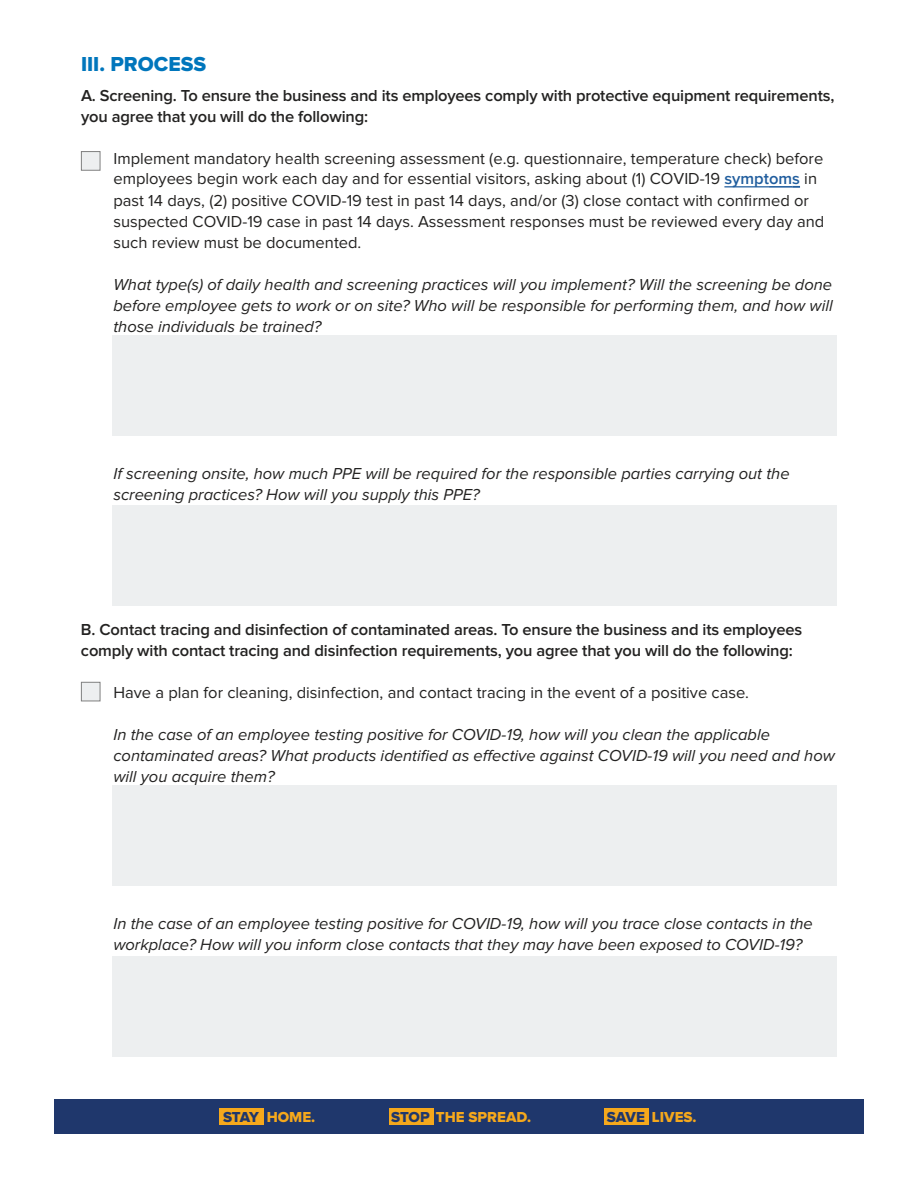
<style>
.page{position:relative;width:918px;height:1188px;background:#fff}
.page>*{position:absolute;margin:0;border:0;box-sizing:border-box;transform-origin:0 0}
.t1{font:21px "Proxima Nova Extrabld";color:#0076bc}
.t2{font:italic 16.5px/21px "Proxima Nova";color:#232221}
.t3{font:16.5px/21px "Proxima Nova";color:#232221}
.t4{font:600 16.5px/21px "Proxima Nova";letter-spacing:-.01em;color:#232221}
.t5{font:15px "Proxima Nova Extrabld";color:#f5a81c}
.s1{font-weight:600;color:#215e9e}
.s2{font-weight:600;color:#205d9e}
.s3{color:#1f376c}
</style>
<div class="page">
<div style="left:54px;top:1100px;width:810px;height:34px;background:#1f376c"></div>
<div style="left:219px;top:1109px;width:44px;height:16px;background:#f5a81c"></div>
<div style="left:389px;top:1109px;width:44px;height:16px;background:#f5a81c"></div>
<div style="left:605px;top:1109px;width:44px;height:16px;background:#f5a81c"></div>
<hr style="left:724px;top:187px;width:45px;height:1px;background:#215e9e">
<svg style="left:769px;top:187px;width:31px;height:1px"></svg>
<div style="left:81px;top:152px;width:19px;height:18px;background:#edeff0"></div>
<div style="left:81px;top:682px;width:19px;height:19px;background:#edeff0"></div>
<div style="left:112px;top:335px;width:725px;height:100px;background:#edeff0"></div>
<div style="left:112px;top:505px;width:725px;height:100px;background:#edeff0"></div>
<div style="left:112px;top:786px;width:725px;height:100px;background:#edeff0"></div>
<div style="left:112px;top:956px;width:725px;height:100px;background:#edeff0"></div>
<p class="t1" style="left:81px;top:54px;width:127px">III. PROCESS</p>
<p class="t4" style="left:81px;top:85px;width:755px">A. Screening. To ensure the business and its employees comply with protective equipment requirements, you agree that you will do the following:</p>
<p class="t3" style="left:113px;top:148px;width:713px">Implement mandatory health screening assessment (e.g. questionnaire, temperature check) before employees begin work each day and for essential visitors, asking about (1) COVID-19 <span class="s1">sympt</span><span class="s2">om</span><span class="s1">s</span> in past 14 days, (2) positive COVID-19 test in past 14 days, and/or (3) close contact with confirmed or suspected COVID-19 case in past 14 days. Assessment responses must be reviewed every day and such review must be documented.</p>
<p class="t2" style="left:113px;top:274px;width:721px;text-align:justify">What type(s) of daily health and screening practices will you implement? Will the screening be done before employee gets to work or on site? Who will be responsible for performing them, and how will those individuals be trained?</p>
<p class="t2" style="left:113px;top:463px;width:678px">If screening onsite, how much PPE will be required for the responsible parties carrying out the screening practices? How will you supply this PPE?</p>
<p class="t4" style="left:81px;top:619px;width:723px">B. Contact tracing and disinfection of contaminated areas. To ensure the business and its employees comply with contact tracing and disinfection requirements, you agree that you will do the following:</p>
<p class="t3" style="left:113px;top:682px;width:637px">Have a plan for cleaning, disinfection, and contact tracing in the event of a positive case.</p>
<p class="t2" style="left:113px;top:724px;width:723px">In the case of an employee testing positive for COVID-19, how will you clean the applicable contaminated areas? What products identified as effective against COVID-19 will you need and how will you acquire them?</p>
<p class="t2" style="left:113px;top:913px;width:701px">In the case of an employee testing positive for COVID-19, how will you trace close contacts in the workplace? How will you inform close contacts that they may have been exposed to COVID-19?</p>
<p class="t5" style="left:223px;top:1110px;width:94px"><span class="s3">STAY</span> HOME.</p>
<p class="t5" style="left:391px;top:1110px;width:141px"><span class="s3">STOP</span> THE SPREAD.</p>
<p class="t5" style="left:607px;top:1110px;width:91px"><span class="s3">SAVE</span> LIVES.</p>
</div>
